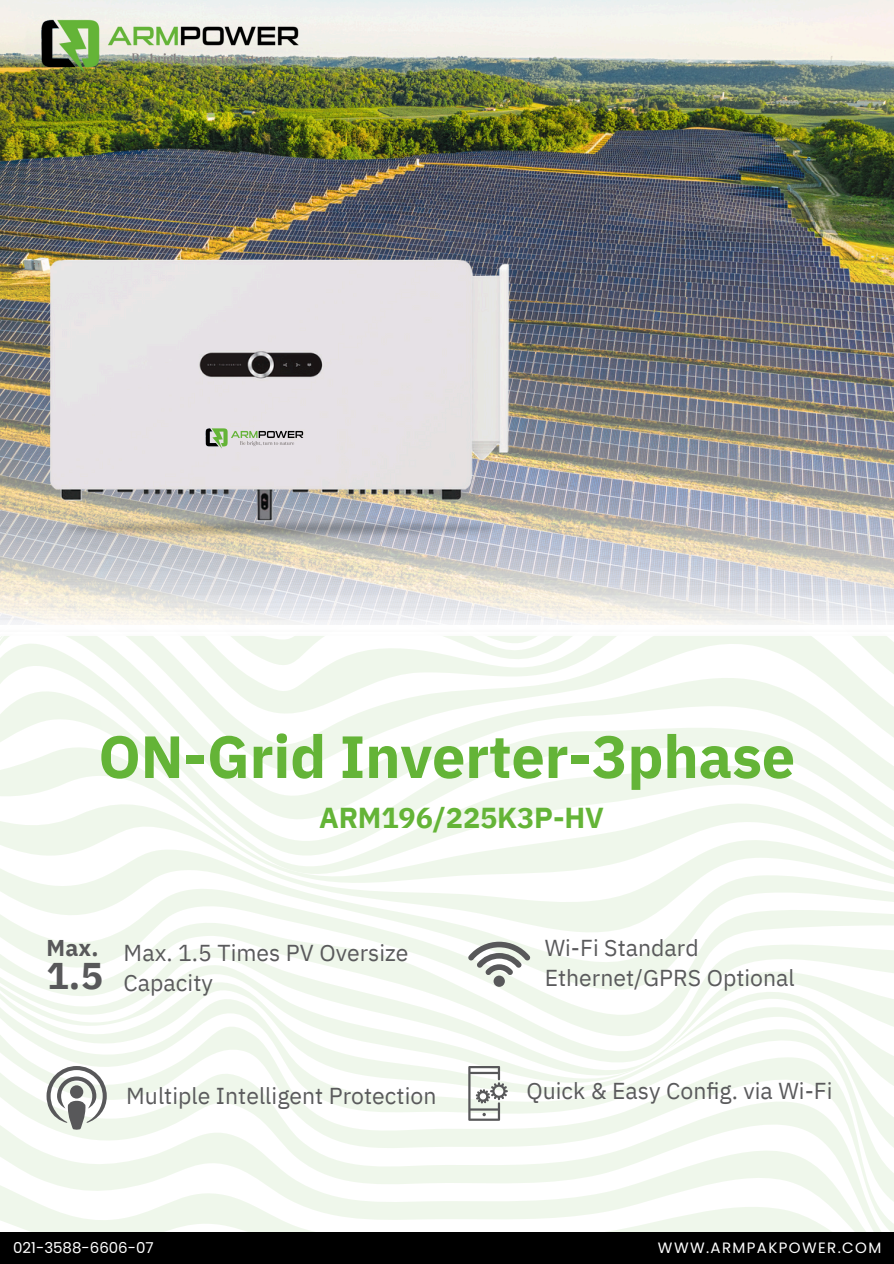
<style>
.page{position:relative;width:894px;height:1264px;background:#fff}
.page>*{position:absolute;margin:0;border:0;box-sizing:border-box;transform-origin:0 0}
.t1{font:700 59.55px "IBM Plex Sans";letter-spacing:-.005em;color:#64b437}
.t2{font:700 37.05px "IBM Plex Sans";color:#58585a}
.t3{font:700 28.8px "IBM Plex Sans";letter-spacing:-.005em;color:#64b437}
.t4{font:22.95px/29.7px "IBM Plex Sans";color:#5a5a5c}
.t5{font:700 22.8px "IBM Plex Sans";color:#58585a}
.t6{font:15px "Poppins";letter-spacing:.09em;color:#fff}
.t7{font:15px "Poppins";color:#fff}
</style>
<div class="page">
<svg style="left:0;top:636px;width:893px;height:32px;fill:#f1f8ed"></svg>
<svg style="left:0;top:668px;width:893px;height:56px"></svg>
<svg style="left:0;top:724px;width:893px;height:59px"></svg>
<svg style="left:0;top:783px;width:893px;height:30px"></svg>
<svg style="left:0;top:813px;width:893px;height:24px"></svg>
<svg style="left:0;top:837px;width:893px;height:30px;fill:#f0f7ec"></svg>
<svg style="left:0;top:867px;width:893px;height:20px"></svg>
<svg style="left:0;top:887px;width:893px;height:18px;fill:#eff7eb"></svg>
<svg style="left:0;top:905px;width:893px;height:15px;fill:#eff7eb"></svg>
<svg style="left:0;top:920px;width:893px;height:15px"></svg>
<svg style="left:0;top:935px;width:893px;height:31px;fill:#f1f8ec"></svg>
<svg style="left:0;top:966px;width:893px;height:48px"></svg>
<svg style="left:0;top:1014px;width:893px;height:74px"></svg>
<svg style="left:0;top:1088px;width:893px;height:78px"></svg>
<svg style="left:0;top:1166px;width:893px;height:66px;fill:#f0f7ec"></svg>
<img style="left:0;top:0;width:893px;height:625px">
<div style="left:101px;top:700px;width:40px;height:40px;background:linear-gradient(to right,#f6faf4,#f5faf3);border-radius:50%"></div>
<img style="left:12px;top:467px;width:538px;height:123px">
<svg style="left:46px;top:1065px;width:61px;height:64px"></svg>
<svg style="left:468px;top:1065px;width:39px;height:55px"></svg>
<div style="left:493px;top:975px;width:11px;height:11px;background:#58585a;border-radius:50%"></div>
<svg style="left:468px;top:941px;width:62px;height:34px"></svg>
<div style="left:0;top:1232px;width:893px;height:31px;background:#000"></div>
<img style="left:46px;top:251px;width:470px;height:271px">
<img style="left:205px;top:428px;width:100px;height:20px">
<img style="left:38px;top:19px;width:264px;height:54px">
<p class="t1" style="left:98px;top:717px;width:698px">ON-Grid Inverter-3phase</p>
<p class="t3" style="left:319px;top:798px;width:286px">ARM196/225K3P-HV</p>
<p class="t5" style="left:46px;top:932px;width:53px">Max.</p>
<p class="t2" style="left:46px;top:950px;width:58px">1.5</p>
<p class="t4" style="left:124px;top:937px;width:286px">Max. 1.5 Times PV Oversize<br>Capacity</p>
<p class="t4" style="left:126px;top:1080px;width:311px">Multiple Intelligent Protection</p>
<p class="t4" style="left:544px;top:932px;width:251px">Wi-Fi Standard<br>Ethernet/GPRS Optional</p>
<p class="t4" style="left:526px;top:1075px;width:307px">Quick &amp; Easy Config. via Wi-Fi</p>
<h2 class="t7" style="left:13px;top:1237px;width:142px">021-3588-6606-07</h2>
<h1 class="t6" style="left:657px;top:1237px;width:225px">WWW.ARMPAKPOWER.COM</h1>
</div>
